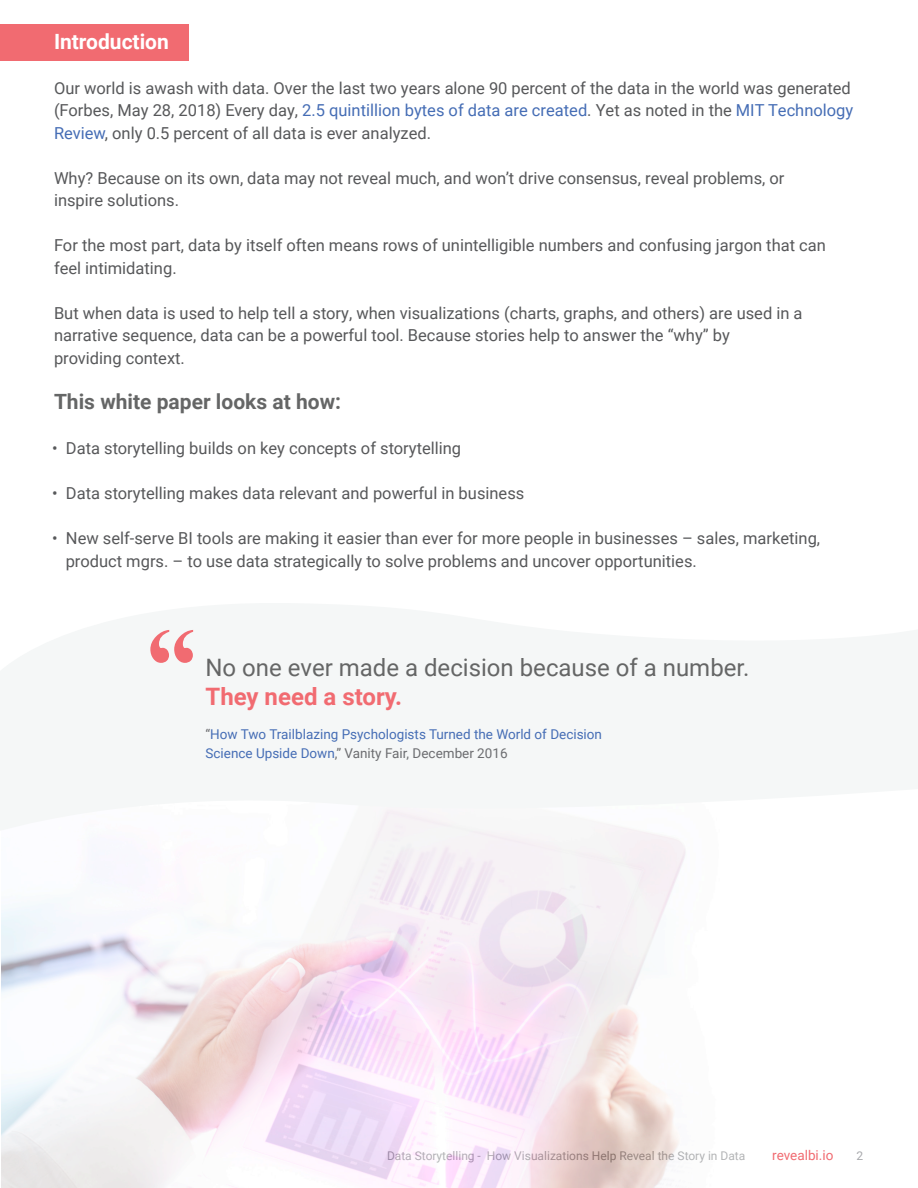
<style>
.page{position:relative;width:918px;height:1188px;background:#fff}
.page>*{position:absolute;margin:0;border:0;box-sizing:border-box;transform-origin:0 0}
.t1{font:700 108px "Perpetua";color:#f16b71}
.t2{font:24px/28.5px "Roboto";color:#656666}
.t3{font:700 21px "Roboto";color:#656666}
.t4{font:700 21px "Roboto";color:#fff}
.t5{font:16.5px/22.5px "Roboto";color:#57585a}
.t6{font:13.5px/19.5px "Roboto";color:#456db5}
.t7{font:13.5px "Roboto";color:#f16b71}
.t8{font:12px "Roboto";color:#808285}
.t9{font:12px "Roboto";color:#a8a9ad}
.s1{color:#456db5}
.s2{font-weight:700;color:#f16b71}
.s3{color:#6c6d70}
</style>
<div class="page">
<img style="left:1px;top:833px;width:685px;height:355px">
<div style="left:0;top:24px;width:189px;height:36px;background:#f16b71"></div>
<svg style="left:376px;top:809px;width:271px;height:24px"></svg>
<p class="t4" style="left:54px;top:27px;width:116px">Introduction</p>
<p class="t5" style="left:54px;top:76px;width:801px">Our world is awash with data. Over the last two years alone 90 percent of the data in the world was generated (Forbes, May 28, 2018) Every day, <span class="s1">2.5 quintillion bytes of data are created</span>. Yet as noted in the <span class="s1">MIT Technology<br>Review</span>, only 0.5 percent of all data is ever analyzed.</p>
<p class="t5" style="left:54px;top:166px;width:732px">Why? Because on its own, data may not reveal much, and won’t drive consensus, reveal problems, or inspire solutions.</p>
<p class="t5" style="left:54px;top:234px;width:773px">For the most part, data by itself often means rows of unintelligible numbers and confusing jargon that can feel intimidating.</p>
<p class="t5" style="left:54px;top:301px;width:750px">But when data is used to help tell a story, when visualizations (charts, graphs, and others) are used in a narrative sequence, data can be a powerful tool. Because stories help to answer the “why” by<br>providing context.</p>
<p class="t3" style="left:54px;top:387px;width:289px">This white paper looks at how:</p>
<p class="t5" style="left:52px;top:436px;width:411px">• Data storytelling builds on key concepts of storytelling</p>
<p class="t5" style="left:52px;top:481px;width:474px">• Data storytelling makes data relevant and powerful in business</p>
<p class="t5" style="left:66px;top:526px;width:756px;text-indent:-14px">• New self-serve BI tools are making it easier than ever for more people in businesses – sales, marketing, product mgrs. – to use data strategically to solve problems and uncover opportunities.</p>
<p class="t1" style="left:147px;top:598px;width:51px">“</p>
<p class="t2" style="left:205px;top:653px;width:545px">No one ever made a decision because of a number.<br><span class="s2">They need a story.</span></p>
<p class="t6" style="left:205px;top:724px;width:398px"><span class="s3">“</span>How Two Trailblazing Psychologists Turned the World of Decision<br>Science Upside Down<span class="s3">,” Vanity Fair, December 2016</span></p>
<p class="t8" style="left:387px;top:1147px;width:360px">Data Storytelling - How Visualizations Help Reveal the Story in Data</p>
<p class="t7" style="left:772px;top:1146px;width:63px">revealbi.io</p>
<p class="t9" style="left:856px;top:1147px;width:8px">2</p>
</div>
